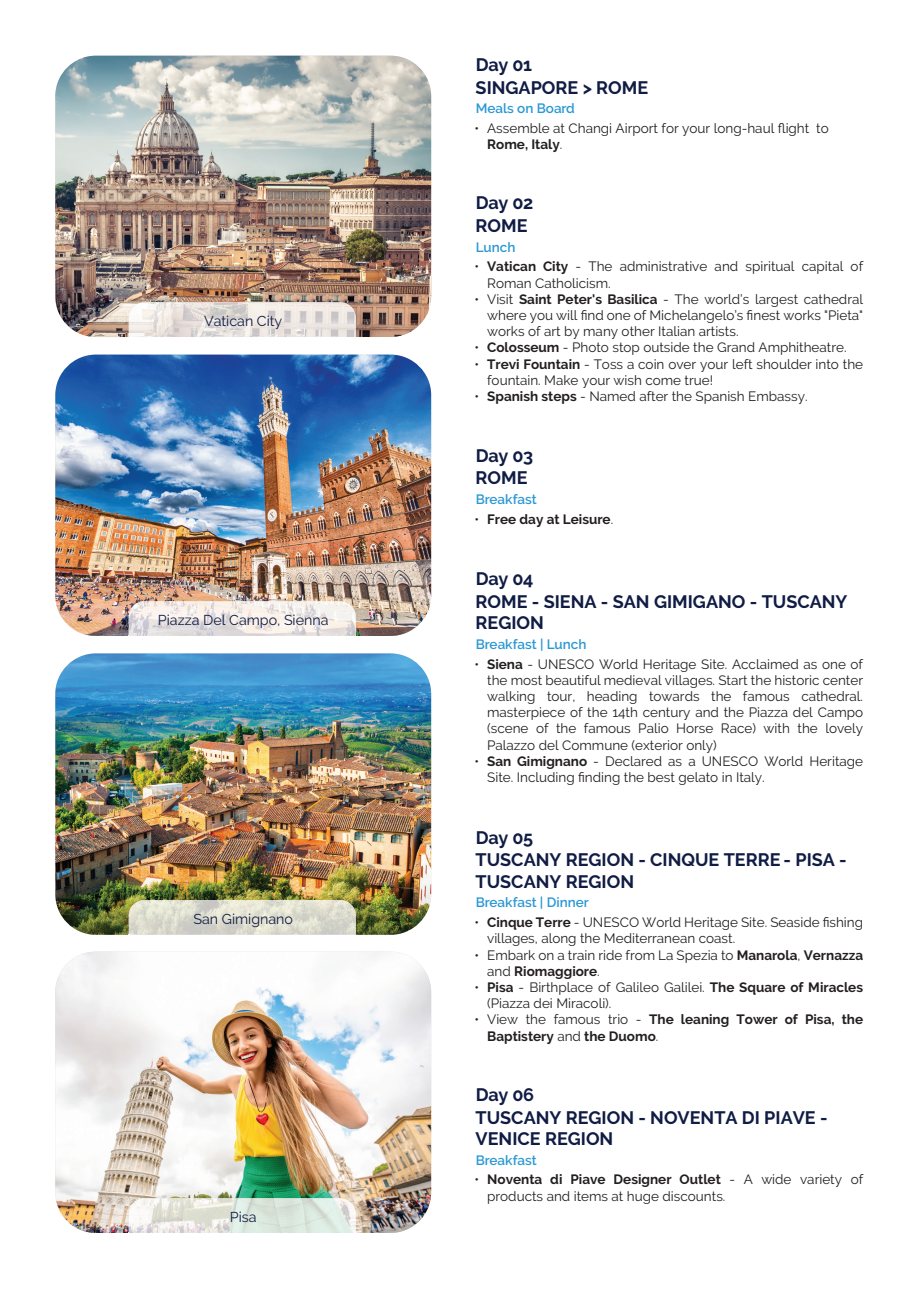
<style>
.page{position:relative;width:919px;height:1289px;background:#fff}
.page>*{position:absolute;margin:0;border:0;box-sizing:border-box;transform-origin:0 0}
.t1{font:700 18px/22px "Raleway";color:#101c44}
.t2{font:14.25px "Raleway";color:#101c44}
.t3{font:13.5px/16.2px "Raleway";color:#231f20}
.t4{font:700 13.5px/16.2px "Raleway";color:#231f20}
.t5{font:600 13.5px "Raleway";color:#2a98d4}
.s1{font-weight:700}
.s2{font-weight:400}
</style>
<div class="page">
<img style="left:55px;top:56px;width:376px;height:281px">
<img style="left:129px;top:302px;width:227px;height:35px">
<img style="left:55px;top:354px;width:376px;height:282px">
<img style="left:129px;top:601px;width:227px;height:35px">
<img style="left:55px;top:653px;width:376px;height:281px">
<img style="left:129px;top:900px;width:227px;height:34px">
<img style="left:55px;top:951px;width:376px;height:281px">
<img style="left:129px;top:1198px;width:227px;height:34px">
<p class="t2" style="left:204px;top:312px;width:80px">Vatican City</p>
<p class="t2" style="left:158px;top:611px;width:172px">Piazza Del Campo, Sienna</p>
<p class="t2" style="left:193px;top:910px;width:101px">San Gimignano</p>
<p class="t2" style="left:230px;top:1208px;width:28px">Pisa</p>
<h1 class="t1" style="left:475px;top:54px;width:174px;line-height:22.5px">Day 01<br>SINGAPORE &gt; ROME</h1>
<p class="t3" style="left:487px;top:120px;width:343px;text-indent:-13px">• Assemble at Changi Airport for your long-haul flight to<br><span class="s1">Rome, Italy</span>.</p>
<p class="t5" style="left:476px;top:101px;width:101px">Meals on Board</p>
<h1 class="t1" style="left:475px;top:192px;width:59px;line-height:22.5px">Day 02<br>ROME</h1>
<p class="t3" style="left:487px;top:258px;width:377px;text-indent:-13px">• <span class="s1">Vatican City</span> - The administrative and spiritual capital of<br>Roman Catholicism.</p>
<p class="t3" style="left:487px;top:291px;width:377px;text-align:justify;text-indent:-13px">• Visit <span class="s1">Saint Peter's Basilica</span> - The world’s largest cathedral where you will find one of Michelangelo’s finest works "Pieta" works of art by many other Italian artists.</p>
<p class="t3" style="left:474px;top:339px;width:374px">• <span class="s1">Colosseum</span> - Photo stop outside the Grand Amphitheatre.</p>
<p class="t3" style="left:487px;top:355px;width:377px;text-indent:-13px">• <span class="s1">Trevi Fountain</span> - Toss a coin over your left shoulder into the fountain. Make your wish come true!</p>
<p class="t3" style="left:474px;top:388px;width:334px">• <span class="s1">Spanish steps</span> - Named after the Spanish Embassy.</p>
<p class="t5" style="left:476px;top:239px;width:41px">Lunch</p>
<h1 class="t1" style="left:475px;top:444px;width:59px;line-height:22.5px">Day 03<br>ROME</h1>
<p class="t4" style="left:474px;top:511px;width:140px"><span class="s2">•</span> Free day at Leisure<span class="s2">.</span></p>
<p class="t5" style="left:476px;top:491px;width:62px">Breakfast</p>
<h1 class="t1" style="left:475px;top:568px;width:373px">Day 04<br>ROME - SIENA - SAN GIMIGANO - TUSCANY<br>REGION</h1>
<p class="t3" style="left:487px;top:655px;width:377px;text-align:justify;text-indent:-13px">• <span class="s1">Siena</span> - UNESCO World Heritage Site. Acclaimed as one of the most beautiful medieval villages. Start the historic center walking tour, heading towards the famous cathedral. masterpiece of the 14th century and the Piazza del Campo (scene of the famous Palio Horse Race) with the lovely Palazzo del Commune (exterior only)</p>
<p class="t3" style="left:487px;top:753px;width:377px;text-indent:-13px">• <span class="s1">San Gimignano</span> - Declared as a UNESCO World Heritage<br>Site. Including finding the best gelato in Italy.</p>
<p class="t5" style="left:476px;top:636px;width:112px">Breakfast | Lunch</p>
<h1 class="t1" style="left:475px;top:826px;width:372px">Day 05<br>TUSCANY REGION - CINQUE TERRE - PISA -<br>TUSCANY REGION</h1>
<p class="t3" style="left:487px;top:914px;width:377px;text-indent:-13px">• <span class="s1">Cinque Terre</span> - UNESCO World Heritage Site. Seaside fishing villages, along the Mediterranean coast.</p>
<p class="t3" style="left:487px;top:946px;width:377px;text-indent:-13px">• Embark on a train ride from La Spezia to <span class="s1">Manarola</span>, <span class="s1">Vernazza </span>and <span class="s1">Riomaggiore</span>.</p>
<p class="t3" style="left:487px;top:979px;width:377px;text-indent:-13px">• <span class="s1">Pisa</span> - Birthplace of Galileo Galilei. <span class="s1">The Square of Miracles </span>(Piazza dei Miracoli).</p>
<p class="t4" style="left:487px;top:1011px;width:377px;text-indent:-13px"><span class="s2">• View the famous trio -</span> The leaning Tower of Pisa, the<br>Baptistery <span class="s2">and</span> the Duomo<span class="s2">.</span></p>
<p class="t5" style="left:476px;top:894px;width:115px">Breakfast | Dinner</p>
<h1 class="t1" style="left:475px;top:1083px;width:353px">Day 06<br>TUSCANY REGION - NOVENTA DI PIAVE -<br>VENICE REGION</h1>
<p class="t3" style="left:487px;top:1171px;width:377px;text-indent:-13px">• <span class="s1">Noventa di Piave Designer Outlet</span> - A wide variety of products and items at huge discounts.</p>
<p class="t5" style="left:476px;top:1152px;width:62px">Breakfast</p>
</div>
